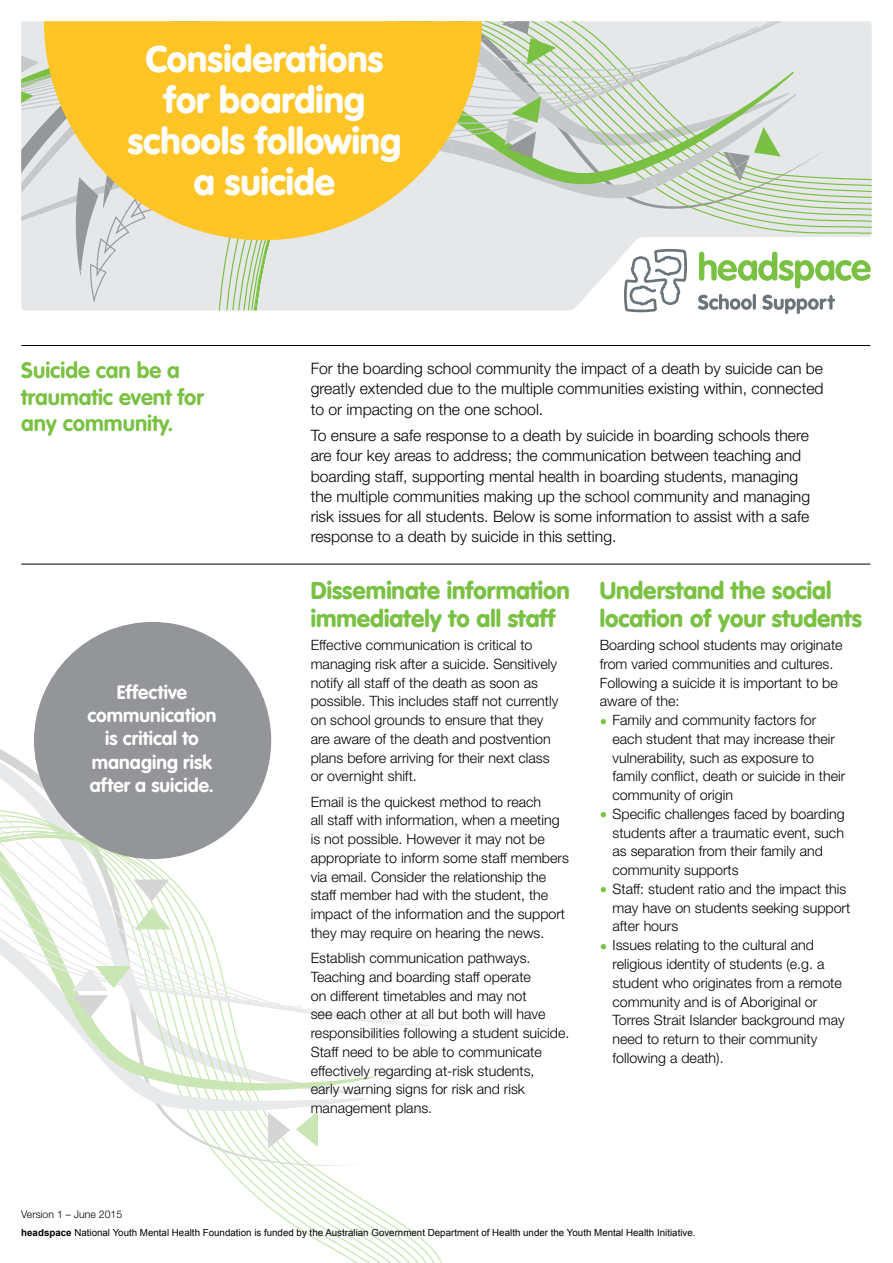
<style>
.page{position:relative;width:893px;height:1263px;background:#fff}
.page>*{position:absolute;margin:0;border:0;box-sizing:border-box;transform-origin:0 0}
.t1{font:900 36.45px/41.1px "VAG Rounded";color:#fff;text-align:center}
.t2{font:900 24px/28.5px "VAG Rounded";color:#7ac143}
.t3{font:700 22.05px/26.7px "VAG Rounded";color:#7ac143}
.t4{font:700 19.05px/23.2px "VAG Rounded";letter-spacing:.005em;color:#fff;text-align:center}
.t5{font:300 15.75px/20.2px "Helvetica Neue CE";color:#000;text-align:justify}
.t6{font:300 14.25px/18.8px "Helvetica Neue CE";color:#000}
.t7{font:300 10.5px "Helvetica Neue CE";color:#000}
.t8{font:9.75px "Arial";color:#000}
.s1{font-family:"VAG Rounded";font-size:15px;color:#7ac143}
.s2{font-weight:700}
</style>
<div class="page">
<svg style="left:161px;top:1111px;width:281px;height:152px"></svg>
<svg style="left:135px;top:1091px;width:230px;height:20px"></svg>
<svg style="left:73px;top:1027px;width:301px;height:64px"></svg>
<svg style="left:51px;top:719px;width:230px;height:286px"></svg>
<svg style="left:48px;top:791px;width:212px;height:211px"></svg>
<svg style="left:0;top:720px;width:239px;height:279px"></svg>
<svg style="left:72px;top:966px;width:59px;height:51px"></svg>
<svg style="left:133px;top:879px;width:38px;height:50px"></svg>
<svg style="left:296px;top:1111px;width:22px;height:36px"></svg>
<svg style="left:268px;top:1112px;width:22px;height:36px"></svg>
<svg style="left:205px;top:21px;width:667px;height:289px"></svg>
<svg style="left:21px;top:112px;width:775px;height:153px;background:#e2e5e2"></svg>
<svg style="left:21px;top:112px;width:773px;height:72px;background:#cbd8c2"></svg>
<div style="left:797px;top:21px;width:19px;height:83px;background:#e6e7e8"></div>
<svg style="left:778px;top:21px;width:19px;height:91px;background:#e1e4e2"></svg>
<svg style="left:21px;top:21px;width:757px;height:99px;background:#dfe3df"></svg>
<svg style="left:21px;top:25px;width:738px;height:102px;background:#dee3dd"></svg>
<svg style="left:21px;top:33px;width:719px;height:102px;background:#dde2db"></svg>
<svg style="left:21px;top:41px;width:700px;height:101px;background:#dbe0d9"></svg>
<svg style="left:21px;top:48px;width:681px;height:102px;background:#d8dfd5"></svg>
<svg style="left:39px;top:56px;width:644px;height:101px;background:#d4ddcf"></svg>
<svg style="left:39px;top:63px;width:625px;height:102px;background:#cedac8"></svg>
<svg style="left:21px;top:71px;width:624px;height:102px;background:#ccd6c7"></svg>
<svg style="left:74px;top:240px;width:355px;height:65px;background:#e1e4e1"></svg>
<svg style="left:21px;top:53px;width:18px;height:26px"></svg>
<svg style="left:505px;top:96px;width:36px;height:62px;background:#b7c8ac"></svg>
<svg style="left:502px;top:21px;width:54px;height:44px;background:#bed2b1"></svg>
<svg style="left:723px;top:127px;width:58px;height:54px;background:#c8d5c1"></svg>
<svg style="left:21px;top:86px;width:13px;height:27px"></svg>
<svg style="left:624px;top:249px;width:63px;height:63px"></svg>
<svg style="left:699px;top:252px;width:172px;height:36px"></svg>
<svg style="left:698px;top:294px;width:54px;height:16px"></svg>
<hr style="left:753px;top:294px;width:3px;height:16px;background:#6a747b;border-radius:2px">
<svg style="left:762px;top:295px;width:73px;height:19px"></svg>
<svg style="left:44px;top:21px;width:438px;height:219px;background:#f7c94d"></svg>
<div style="left:34px;top:622px;width:237px;height:237px;background:#939598;border-radius:50%"></div>
<hr style="left:21px;top:345px;width:849px;height:1px;background:#000">
<hr style="left:21px;top:564px;width:849px;height:1px;background:#000">
<h1 class="t1" style="left:128px;top:40px;width:275px">Considerations for boarding schools following a suicide</h1>
<h3 class="t3" style="left:21px;top:358px;width:184px">Suicide can be a traumatic event for any community.</h3>
<p class="t5" style="left:311px;top:358px;width:514px">For the boarding school community the impact of a death by suicide can be greatly extended due to the multiple communities existing within, connected to or impacting on the one school.</p>
<p class="t5" style="left:311px;top:425px;width:501px;text-align:left">To ensure a safe response to a death by suicide in boarding schools there are four key areas to address; the communication between teaching and boarding staff, supporting mental health in boarding students, managing the multiple communities making up the school community and managing risk issues for all students. Below is some information to assist with a safe response to a death by suicide in this setting.</p>
<h3 class="t4" style="left:87px;top:681px;width:131px">Effective communication is critical to managing risk after a suicide.</h3>
<h2 class="t2" style="left:311px;top:577px;width:261px">Disseminate information immediately to all staff</h2>
<p class="t6" style="left:311px;top:636px;width:249px">Effective communication is critical to managing risk after a suicide. Sensitively notify all staff of the death as soon as possible. This includes staff not currently on school grounds to ensure that they are aware of the death and postvention plans before arriving for their next class or overnight shift.</p>
<p class="t6" style="left:311px;top:792px;width:260px">Email is the quickest method to reach<br>all staff with information, when a meeting is not possible. However it may not be appropriate to inform some staff members via email. Consider the relationship the staff member had with the student, the impact of the information and the support they may require on hearing the news.</p>
<p class="t6" style="left:311px;top:948px;width:260px">Establish communication pathways.<br>Teaching and boarding staff operate<br>on different timetables and may not<br>see each other at all but both will have responsibilities following a student suicide.<br>Staff need to be able to communicate effectively regarding at-risk students,<br>early warning signs for risk and risk management plans.</p>
<h2 class="t2" style="left:600px;top:577px;width:264px">Understand the social location of your students</h2>
<p class="t6" style="left:600px;top:636px;width:244px">Boarding school students may originate from varied communities and cultures.<br>Following a suicide it is important to be aware of the:</p>
<p class="t6" style="left:612px;top:711px;width:234px;text-indent:-13px"><span class="s1">•</span> Family and community factors for each student that may increase their vulnerability, such as exposure to family conflict, death or suicide in their community of origin</p>
<p class="t6" style="left:612px;top:804px;width:234px;text-indent:-13px"><span class="s1">•</span> Specific challenges faced by boarding students after a traumatic event, such as separation from their family and community supports</p>
<p class="t6" style="left:612px;top:879px;width:239px;text-indent:-13px"><span class="s1">•</span> Staff: student ratio and the impact this may have on students seeking support after hours</p>
<p class="t6" style="left:612px;top:936px;width:234px;text-indent:-13px"><span class="s1">•</span> Issues relating to the cultural and religious identity of students (e.g. a student who originates from a remote community and is of Aboriginal or Torres Strait Islander background may need to return to their community following a death).</p>
<p class="t7" style="left:21px;top:1208px;width:102px">Version 1 – June 2015</p>
<p class="t8" style="left:21px;top:1226px;width:676px"><span class="s2">headspace</span> National Youth Mental Health Foundation is funded by the Australian Government Department of Health under the Youth Mental Health Initiative.</p>
</div>
